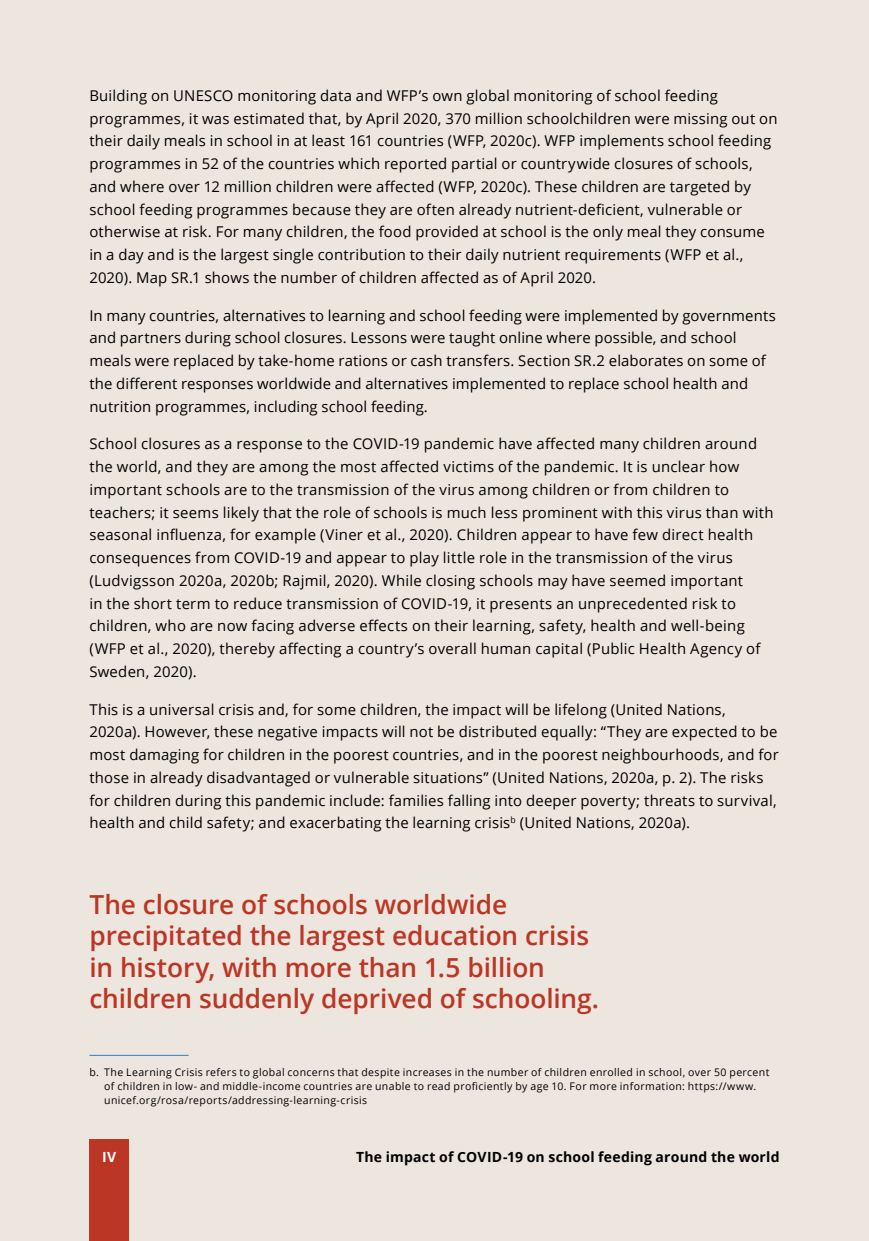
<style>
.page{position:relative;width:869px;height:1241px;background:#fff}
.page>*{position:absolute;margin:0;border:0;box-sizing:border-box;transform-origin:0 0}
.Key_Messages{font:600 26.25px/31.5px "Open Sans";letter-spacing:-.005em;color:#bb3624}
.Body_text{font:14.88px/22.8px "Open Sans";letter-spacing:.015em;color:#000}
.t1{font:700 14px "Open Sans";letter-spacing:.015em;color:#000}
.t2{font:700 14px "Open Sans";color:#fff}
.Footnote{font:10.5px/14px "Open Sans";letter-spacing:.035em;color:#000}
</style>
<div class="page">
<div style="left:0;top:0;width:868px;height:1240px;background:#ece6df"></div>
<hr style="left:89px;top:1054px;width:100px;height:1px;background:#387cbc">
<div style="left:89px;top:1138px;width:40px;height:102px;background:#bb3624"></div>
<p class="Body_text" style="left:89px;top:84px;width:689px">Building on UNESCO monitoring data and WFP’s own global monitoring of school feeding programmes, it was estimated that, by April 2020, 370 million schoolchildren were missing out on their daily meals in school in at least 161 countries (WFP, 2020c). WFP implements school feeding programmes in 52 of the countries which reported partial or countrywide closures of schools, and where over 12 million children were affected (WFP, 2020c). These children are targeted by school feeding programmes because they are often already nutrient-deficient, vulnerable or otherwise at risk. For many children, the food provided at school is the only meal they consume in a day and is the largest single contribution to their daily nutrient requirements (WFP et al., 2020). Map SR.1 shows the number of children affected as of April 2020.</p>
<p class="Body_text" style="left:89px;top:303px;width:687px">In many countries, alternatives to learning and school feeding were implemented by governments and partners during school closures. Lessons were taught online where possible, and school meals were replaced by take-home rations or cash transfers. Section SR.2 elaborates on some of the different responses worldwide and alternatives implemented to replace school health and nutrition programmes, including school feeding.</p>
<p class="Body_text" style="left:89px;top:432px;width:685px">School closures as a response to the COVID-19 pandemic have affected many children around the world, and they are among the most affected victims of the pandemic. It is unclear how important schools are to the transmission of the virus among children or from children to teachers; it seems likely that the role of schools is much less prominent with this virus than with seasonal influenza, for example (Viner et al., 2020). Children appear to have few direct health consequences from COVID-19 and appear to play little role in the transmission of the virus (Ludvigsson 2020a, 2020b; Rajmil, 2020). While closing schools may have seemed important<br>in the short term to reduce transmission of COVID-19, it presents an unprecedented risk to children, who are now facing adverse effects on their learning, safety, health and well-being (WFP et al., 2020), thereby affecting a country’s overall human capital (Public Health Agency of Sweden, 2020).</p>
<p class="Body_text" style="left:89px;top:697px;width:690px">This is a universal crisis and, for some children, the impact will be lifelong (United Nations, 2020a). However, these negative impacts will not be distributed equally: “They are expected to be most damaging for children in the poorest countries, and in the poorest neighbourhoods, and for those in already disadvantaged or vulnerable situations” (United Nations, 2020a, p. 2). The risks for children during this pandemic include: families falling into deeper poverty; threats to survival, health and child safety; and exacerbating the learning crisis<sup>b</sup> (United Nations, 2020a).</p>
<p class="Key_Messages" style="left:89px;top:887px;width:511px">The closure of schools worldwide precipitated the largest education crisis in history, with more than 1.5 billion children suddenly deprived of schooling.</p>
<p class="Footnote" style="left:104px;top:1064px;width:666px;text-indent:-15px">b. The Learning Crisis refers to global concerns that despite increases in the number of children enrolled in school, over 50 percent of children in low- and middle-income countries are unable to read proficiently by age 10. For more information: https://www. unicef.org/rosa/reports/addressing-learning-crisis</p>
<p class="t2" style="left:102px;top:1147px;width:16px">IV</p>
<p class="t1" style="left:356px;top:1147px;width:425px">The impact of COVID-19 on school feeding around the world</p>
</div>
